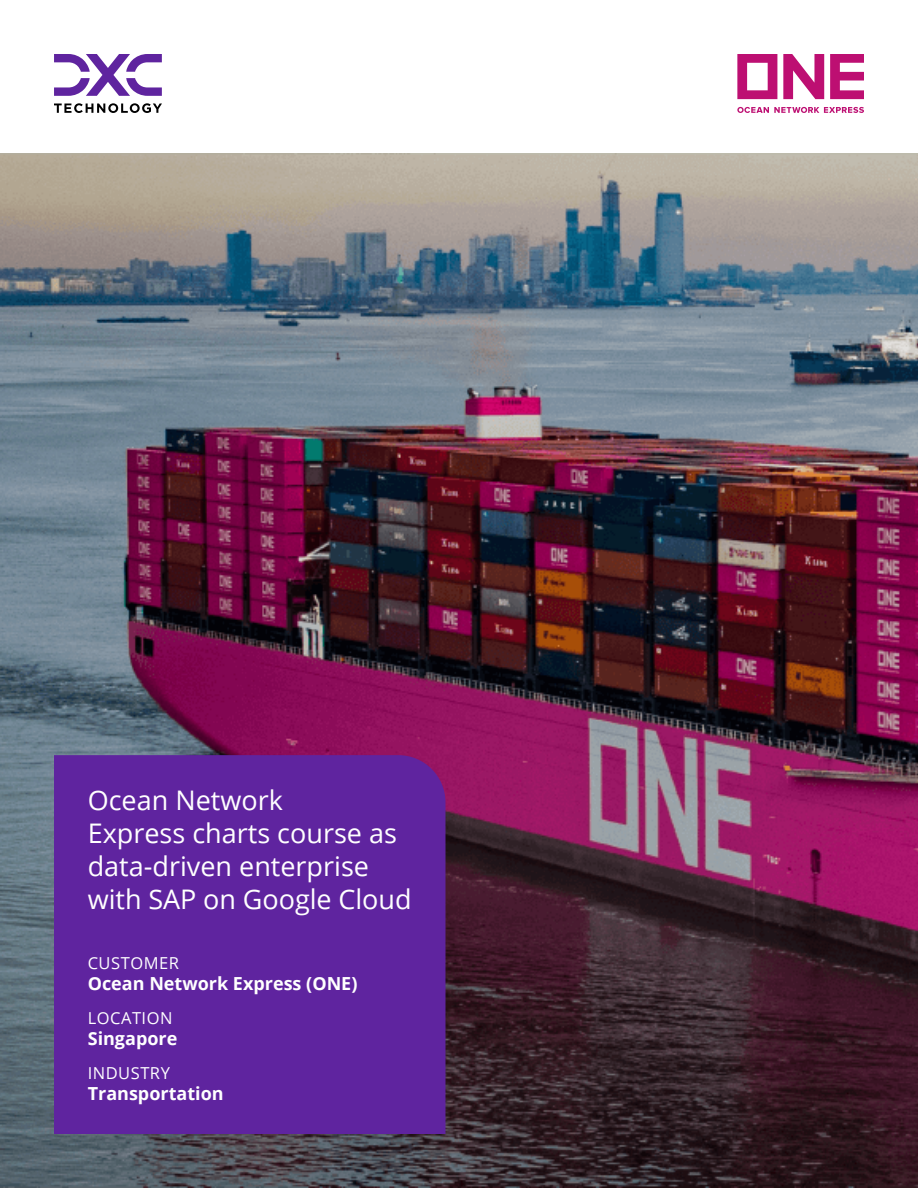
<style>
.page{position:relative;width:918px;height:1188px;background:#fff}
.page>*{position:absolute;margin:0;border:0;box-sizing:border-box;transform-origin:0 0}
.t1{font:27px/33px "Open Sans";color:#fff}
.t2{font:700 18px "Open Sans";color:#fff}
.t3{font:16.5px "Open Sans";letter-spacing:.03em;color:#fff}
</style>
<div class="page">
<svg style="left:54px;top:103px;width:108px;height:10px"></svg>
<svg style="left:54px;top:54px;width:108px;height:42px"></svg>
<svg style="left:737px;top:54px;width:40px;height:45px"></svg>
<svg style="left:830px;top:54px;width:34px;height:45px"></svg>
<svg style="left:737px;top:107px;width:127px;height:6px"></svg>
<svg style="left:783px;top:54px;width:41px;height:45px"></svg>
<img style="left:0;top:153px;width:918px;height:1035px">
<div style="left:54px;top:755px;width:392px;height:379px;background:#5f249f"></div>
<p class="t1" style="left:88px;top:783px;width:326px">Ocean Network<br>Express charts course as data‑driven enterprise with SAP on Google Cloud</p>
<p class="t3" style="left:88px;top:952px;width:93px">CUSTOMER</p>
<p class="t2" style="left:88px;top:971px;width:271px">Ocean Network Express (ONE)</p>
<p class="t3" style="left:88px;top:1006px;width:86px">LOCATION</p>
<p class="t2" style="left:88px;top:1026px;width:91px">Singapore</p>
<p class="t3" style="left:88px;top:1061px;width:84px">INDUSTRY</p>
<p class="t2" style="left:88px;top:1081px;width:137px">Transportation</p>
</div>
